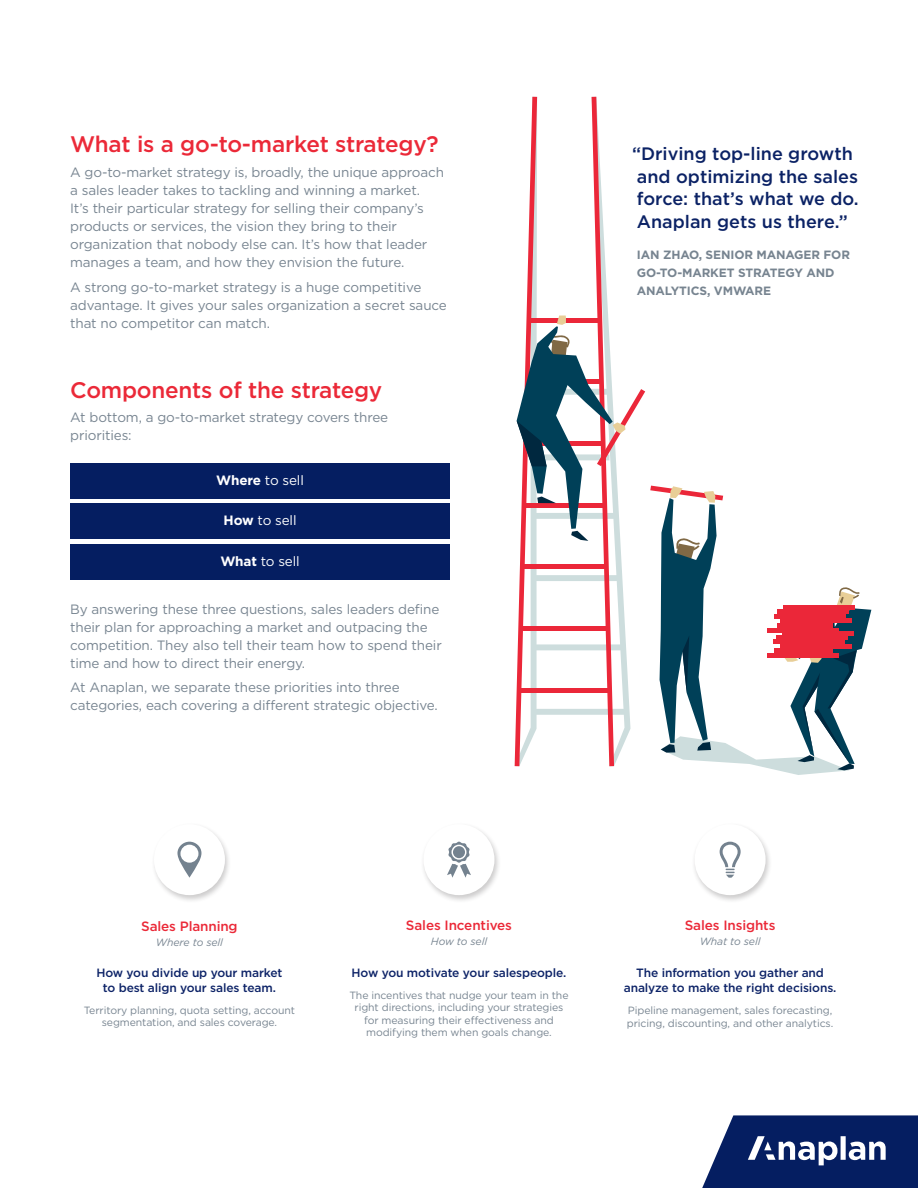
<style>
.page{position:relative;width:918px;height:1188px;background:#fff}
.page>*{position:absolute;margin:0;border:0;box-sizing:border-box;transform-origin:0 0}
.t1{font:500 22.5px "Gotham";letter-spacing:-.01em;color:#eb2938}
.t2{font:500 18px/22.5px "Gotham";color:#0b2265}
.t3{font:13.5px/18px "Gotham";letter-spacing:-.01em;color:#788591}
.t4{font:500 13.5px "Gotham";letter-spacing:-.01em;color:#eb2938}
.t5{font:13.5px "Gotham";letter-spacing:-.01em;color:#fff}
.t6{font:500 12px/15px "Gotham";letter-spacing:-.01em;color:#0d2367;text-align:center}
.t7{font:700 12px/18px "Gotham";letter-spacing:-.01em;color:#778490}
.t8{font:10.5px/12.6px "Gotham";letter-spacing:-.01em;color:#788591;text-align:center}
.t9{font:italic 10.5px "Gotham";letter-spacing:-.01em;color:#788591}
.s1{font-weight:700}
</style>
<div class="page">
<svg style="left:515px;top:97px;width:356px;height:678px"></svg>
<div style="left:151px;top:822px;width:81px;height:81px;background:#231f20;opacity:.23"></div>
<div style="left:154px;top:824px;width:71px;height:71px;background:#fff;border-radius:50%"></div>
<div style="left:420px;top:822px;width:81px;height:81px;background:#231f20;opacity:.23"></div>
<div style="left:424px;top:824px;width:70px;height:71px;background:#fff;border-radius:50%"></div>
<div style="left:691px;top:822px;width:81px;height:81px;background:#231f20;opacity:.23"></div>
<div style="left:695px;top:824px;width:71px;height:71px;background:#fff;border-radius:50%"></div>
<svg style="left:177px;top:842px;width:24px;height:36px"></svg>
<svg style="left:720px;top:842px;width:21px;height:36px"></svg>
<svg style="left:447px;top:842px;width:24px;height:36px"></svg>
<div style="left:70px;top:463px;width:380px;height:36px;background:#051e61"></div>
<div style="left:70px;top:503px;width:380px;height:36px;background:#051e61"></div>
<div style="left:70px;top:544px;width:380px;height:35px;background:#051e61"></div>
<svg style="left:702px;top:1115px;width:216px;height:73px;background:#30457c"></svg>
<h1 class="t1" style="left:70px;top:134px;width:370px">What is a go-to-market strategy?</h1>
<p class="t3" style="left:70px;top:164px;width:375px">A go-to-market strategy is, broadly, the unique approach a sales leader takes to tackling and winning a market.<br>It’s their particular strategy for selling their company’s products or services, the vision they bring to their organization that nobody else can. It’s how that leader manages a team, and how they envision the future.</p>
<p class="t3" style="left:70px;top:279px;width:378px">A strong go-to-market strategy is a huge competitive advantage. It gives your sales organization a secret sauce that no competitor can match.</p>
<h1 class="t1" style="left:70px;top:379px;width:314px">Components of the strategy</h1>
<p class="t3" style="left:70px;top:409px;width:320px">At bottom, a go-to-market strategy covers three priorities:</p>
<p class="t5" style="left:216px;top:474px;width:89px"><span class="s1">Where</span> to sell</p>
<p class="t5" style="left:224px;top:514px;width:75px"><span class="s1">How</span> to sell</p>
<p class="t5" style="left:220px;top:555px;width:81px"><span class="s1">What</span> to sell</p>
<p class="t3" style="left:70px;top:600px;width:373px">By answering these three questions, sales leaders deine their plan for approaching a market and outpacing the competition. They also tell their team how to spend their time and how to direct their energy.</p>
<p class="t3" style="left:70px;top:679px;width:369px">At Anaplan, we separate these priorities into three categories, each covering a diferent strategic objective.</p>
<p class="t4" style="left:141px;top:921px;width:98px">Sales Planning</p>
<p class="t9" style="left:156px;top:938px;width:69px">Where to sell</p>
<p class="t4" style="left:406px;top:919px;width:108px">Sales Incentives</p>
<p class="t9" style="left:431px;top:937px;width:58px">How to sell</p>
<h2 class="t2" style="left:632px;top:144px;width:228px">“Driving top-line growth and optimizing the sales force: that’s what we do.<br>Anaplan gets us there.”</h2>
<p class="t7" style="left:637px;top:247px;width:215px">IAN ZHAO, SENIOR MANAGER FOR<br>GO-TO-MARKET STRATEGY AND<br>ANALYTICS, VMWARE</p>
<p class="t4" style="left:685px;top:919px;width:92px">Sales Insights</p>
<p class="t9" style="left:700px;top:937px;width:62px">What to sell</p>
<p class="t6" style="left:96px;top:966px;width:187px">How you divide up your market to best align your sales team.</p>
<p class="t6" style="left:352px;top:966px;width:216px">How you motivate your salespeople.</p>
<p class="t6" style="left:624px;top:966px;width:214px">The information you gather and analyze to make the right decisions.</p>
<p class="t8" style="left:84px;top:1004px;width:213px">Territory planning, quota setting, account segmentation, and sales coverage.</p>
<p class="t8" style="left:349px;top:989px;width:221px">The incentives that nudge your team in the right directions, including your strategies for measuring their efectiveness and modifying them when goals change.</p>
<p class="t8" style="left:627px;top:1004px;width:208px;text-align:left">Pipeline management, sales forecasting, pricing, discounting, and other analytics.</p>
</div>
